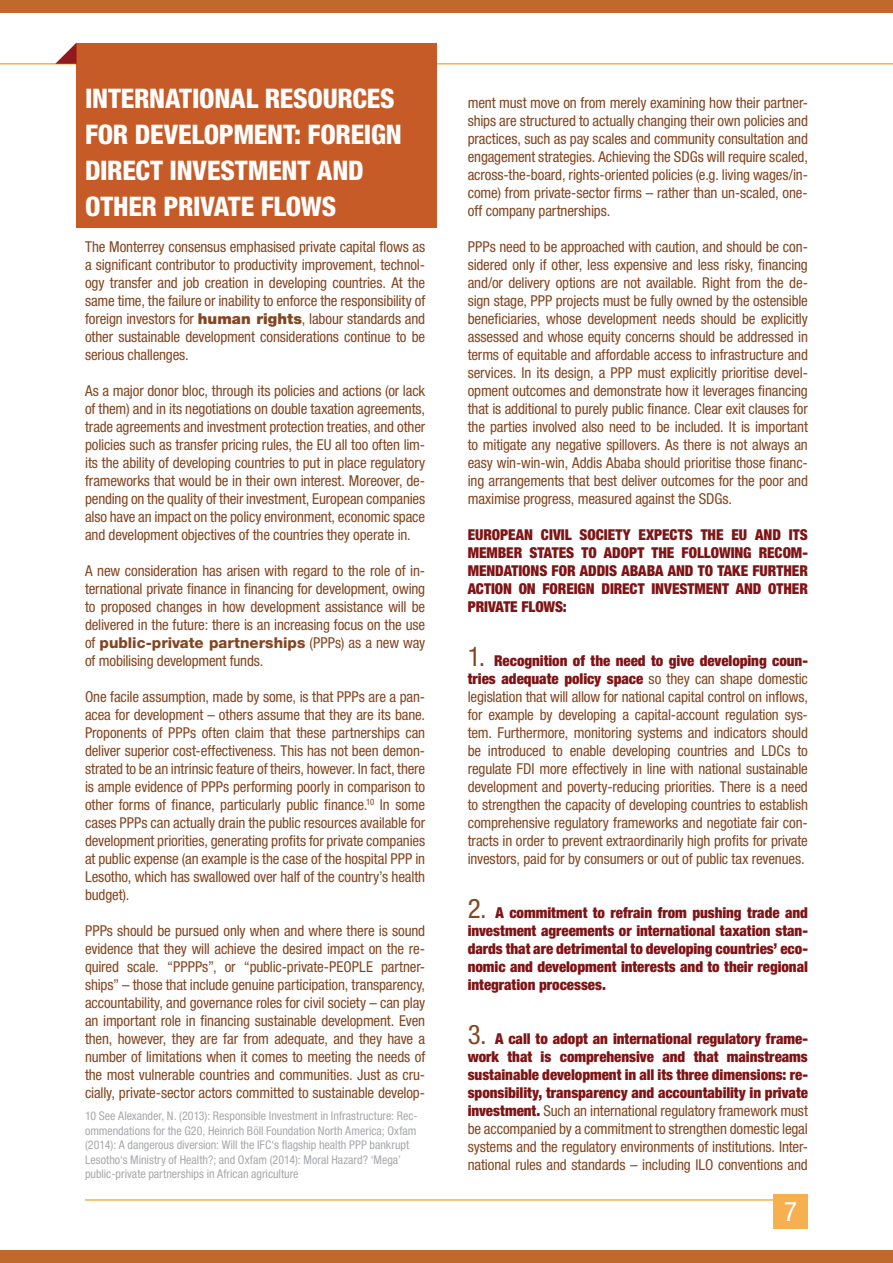
<style>
.page{position:relative;width:893px;height:1263px;background:#fff}
.page>*{position:absolute;margin:0;border:0;box-sizing:border-box;transform-origin:0 0}
.t1{font:800 condensed 27px/36px "Helvetica Neue LT Pro";letter-spacing:-.01em;color:#fff}
.t2{font:condensed 27px "Helvetica Neue LT Pro";color:#fff}
.t3{font:condensed 15px/18px "Helvetica Neue LT Pro";letter-spacing:-.01em;color:#834621;text-align:justify}
.t4{font:900 condensed 15px/18px "Helvetica Neue LT Pro";letter-spacing:-.005em;color:#7f1416;text-align:justify}
.t5{font:condensed 12px/14.4px "Helvetica Neue LT Pro";color:#a7a9ac}
.s1{font-weight:900;font-stretch:normal}
.s2{font-weight:800;font-stretch:normal}
.s3{font-size:27px}
.s4{font-weight:900;color:#7f1416}
.s5{font-weight:400;font-size:27px;color:#834621}
</style>
<div class="page">
<hr style="left:0;top:63px;width:893px;height:2px;background:#f6b04f">
<hr style="left:85px;top:1199px;width:723px;height:2px;background:#f6b04f">
<div style="left:774px;top:1194px;width:34px;height:34px;background:#f6b04f"></div>
<div style="left:77px;top:43px;width:360px;height:184px;background:#c65b28"></div>
<svg style="left:55px;top:43px;width:22px;height:21px"></svg>
<div style="left:0;top:1250px;width:893px;height:13px;background:#c0692c"></div>
<div style="left:0;top:0;width:893px;height:13px;background:#c0692c"></div>
<h1 class="t1" style="left:85px;top:80px;width:318px">INTERNATIONAL RESOURCES<br>FOR DEVELOPMENT: FOREIGN<br>DIRECT INVESTMENT AND<br>OTHER PRIVATE FLOWS</h1>
<p class="t3" style="left:85px;top:238px;width:342px">The Monterrey consensus emphasised private capital flows as a significant contributor to productivity improvement, technol&shy;ogy transfer and job creation in developing countries. At the same time, the failure or inability to enforce the responsibility of foreign investors for <span class="s1">human rights</span>, labour standards and other sustainable development considerations continue to be serious challenges.</p>
<p class="t3" style="left:85px;top:382px;width:342px">As a major donor bloc, through its policies and actions (or lack of them) and in its negotiations on double taxation agreements, trade agreements and investment protection treaties, and other policies such as transfer pricing rules, the EU all too often lim&shy;its the ability of developing countries to put in place regulatory frameworks that would be in their own interest. Moreover, de&shy;pending on the quality of their investment, European companies also have an impact on the policy environment, economic space and development objectives of the countries they operate in.</p>
<p class="t3" style="left:85px;top:562px;width:342px">A new consideration has arisen with regard to the role of in&shy;ternational private finance in financing for development, owing to proposed changes in how development assistance will be delivered in the future: there is an increasing focus on the use of <span class="s2">public-private partnerships</span> (PPPs) as a new way of mobilising development funds.</p>
<p class="t3" style="left:85px;top:688px;width:342px">One facile assumption, made by some, is that PPPs are a pan&shy;acea for development – others assume that they are its bane.<br>Proponents of PPPs often claim that these partnerships can deliver superior cost-effectiveness. This has not been demon&shy;strated to be an intrinsic feature of theirs, however. In fact, there is ample evidence of PPPs performing poorly in comparison to other forms of finance, particularly public finance.<sup>10</sup> In some cases PPPs can actually drain the public resources available for development priorities, generating profits for private companies at public expense (an example is the case of the hospital PPP in Lesotho, which has swallowed over half of the country’s health budget).</p>
<p class="t3" style="left:85px;top:922px;width:342px">PPPs should be pursued only when and where there is sound evidence that they will achieve the desired impact on the re&shy;quired scale. “PPPPs”, or “public-private-PEOPLE partner&shy;ships” – those that include genuine participation, transparency, accountability, and governance roles for civil society – can play an important role in financing sustainable development. Even then, however, they are far from adequate, and they have a number of limitations when it comes to meeting the needs of the most vulnerable countries and communities. Just as cru&shy;cially, private-sector actors committed to sustainable develop-</p>
<p class="t5" style="left:85px;top:1109px;width:334px">10 See Alexander, N. (2013): Responsible Investment in Infrastructure: Rec&shy;ommendations for the G20, Heinrich Böll Foundation North America; Oxfam (2014): A dangerous diversion: Will the IFC‘s flagship health PPP bankrupt Lesotho‘s Ministry of Health?; and Oxfam (2014): Moral Hazard? ‘Mega’ public-private partnerships in African agriculture</p>
<p class="t3" style="left:468px;top:94px;width:342px">ment must move on from merely examining how their partner&shy;ships are structured to actually changing their own policies and practices, such as pay scales and community consultation and engagement strategies. Achieving the SDGs will require scaled, across-the-board, rights-oriented policies (e.g. living wages/in&shy;come) from private-sector firms – rather than un-scaled, one&shy;off company partnerships.</p>
<p class="t3" style="left:468px;top:238px;width:342px">PPPs need to be approached with caution, and should be con&shy;sidered only if other, less expensive and less risky, financing and/or delivery options are not available. Right from the de&shy;sign stage, PPP projects must be fully owned by the ostensible beneficiaries, whose development needs should be explicitly assessed and whose equity concerns should be addressed in terms of equitable and affordable access to infrastructure and services. In its design, a PPP must explicitly prioritise devel&shy;opment outcomes and demonstrate how it leverages financing that is additional to purely public finance. Clear exit clauses for the parties involved also need to be included. It is important to mitigate any negative spillovers. As there is not always an easy win-win-win, Addis Ababa should prioritise those financ&shy;ing arrangements that best deliver outcomes for the poor and maximise progress, measured against the SDGs.</p>
<p class="t4" style="left:468px;top:525px;width:342px">EUROPEAN CIVIL SOCIETY EXPECTS THE EU AND ITS MEMBER STATES TO ADOPT THE FOLLOWING RECOM-MENDATIONS FOR ADDIS ABABA AND TO TAKE FURTHER ACTION ON FOREIGN DIRECT INVESTMENT AND OTHER PRIVATE FLOWS:</p>
<p class="t3" style="left:468px;top:652px;width:342px"><span class="s3">1.</span> <span class="s4">Recognition of the need to give developing coun&shy;tries adequate policy space</span> so they can shape domestic legislation that will allow for national capital control on inflows, for example by developing a capital-account regulation sys&shy;tem. Furthermore, monitoring systems and indicators should be introduced to enable developing countries and LDCs to regulate FDI more effectively in line with national sustainable development and poverty-reducing priorities. There is a need to strengthen the capacity of developing countries to establish comprehensive regulatory frameworks and negotiate fair con&shy;tracts in order to prevent extraordinarily high profits for private investors, paid for by consumers or out of public tax revenues.</p>
<p class="t4" style="left:468px;top:903px;width:342px"><span class="s5">2.</span> A commitment to refrain from pushing trade and investment agreements or international taxation stan&shy;dards that are detrimental to developing countries’ eco&shy;nomic and development interests and to their regional integration processes.</p>
<p class="t3" style="left:468px;top:1030px;width:342px"><span class="s3">3.</span> <span class="s4">A call to adopt an international regulatory frame&shy;work that is comprehensive and that mainstreams sustainable development in all its three dimensions: re&shy;sponsibility, transparency and accountability in private investment.</span> Such an international regulatory framework must be accompanied by a commitment to strengthen domestic legal systems and the regulatory environments of institutions. Inter&shy;national rules and standards – including ILO conventions and</p>
<h1 class="t2" style="left:784px;top:1196px;width:14px">7</h1>
</div>
